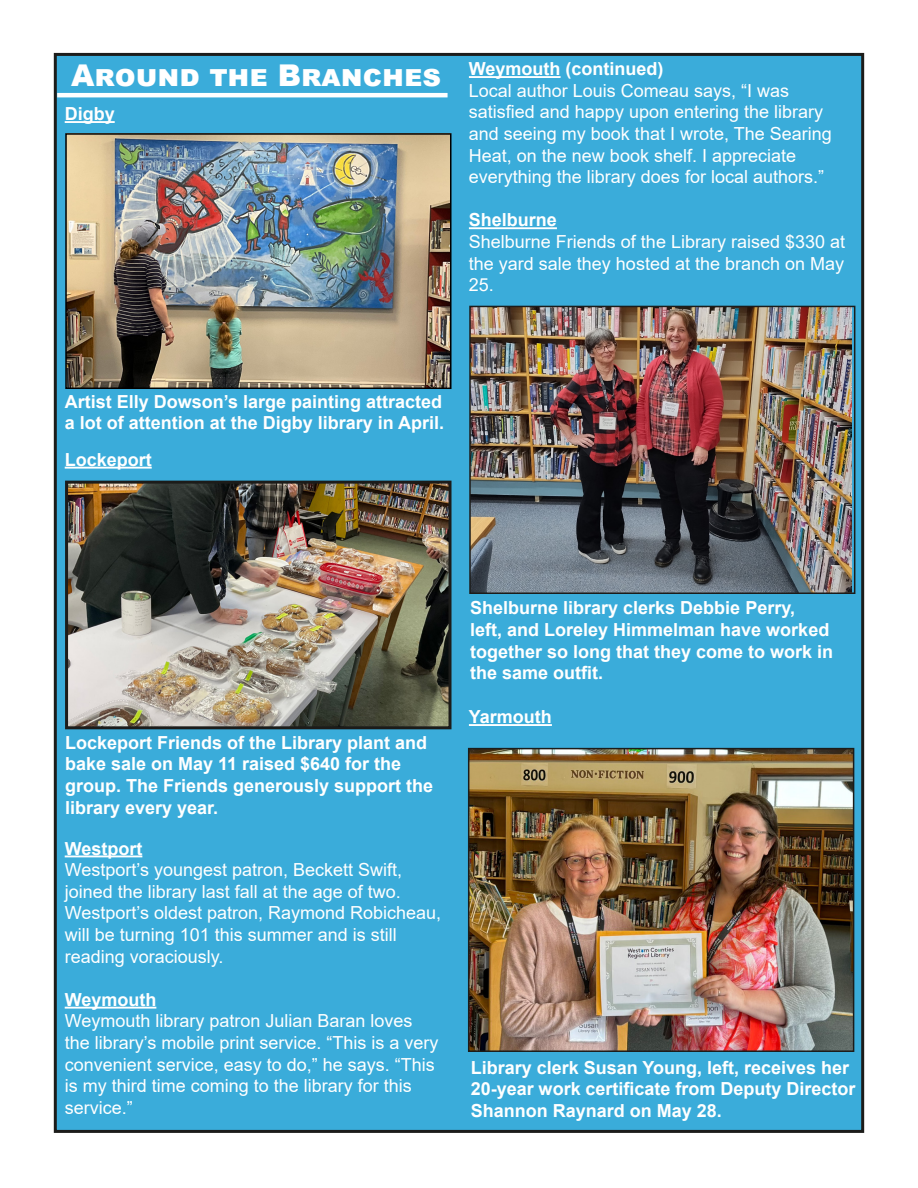
<style>
.page{position:relative;width:918px;height:1188px;background:#fff}
.page>*{position:absolute;margin:0;border:0;box-sizing:border-box;transform-origin:0 0}
.t1{font:900 30px "Arial";color:#fff}
.t2{font:18px/21.6px "Arial";color:#fff}
.t3{font:700 18px/21.6px "Arial";color:#fff}
</style>
<div class="page">
<div style="left:54px;top:53px;width:810px;height:1080px;background:#3aacda;border:3px solid #1c1c1a"></div>
<hr style="left:65px;top:121px;width:50px;height:2px;background:#fff">
<hr style="left:65px;top:467px;width:87px;height:2px;background:#fff">
<hr style="left:65px;top:856px;width:77px;height:1px;background:#fff">
<hr style="left:65px;top:1007px;width:91px;height:2px;background:#fff">
<hr style="left:469px;top:76px;width:92px;height:2px;background:#fff">
<hr style="left:469px;top:227px;width:88px;height:2px;background:#fff">
<hr style="left:469px;top:724px;width:83px;height:2px;background:#fff">
<hr style="left:57px;top:93px;width:391px;height:4px;background:#fff">
<svg style="left:65px;top:92px;width:383px;height:6px"></svg>
<img style="left:472px;top:309px;width:379px;height:282px">
<div style="left:469px;top:306px;width:386px;height:288px;border:2px solid #1c1c1a"></div>
<img style="left:471px;top:751px;width:380px;height:298px">
<div style="left:468px;top:748px;width:386px;height:304px;border:2px solid #1c1c1a"></div>
<img style="left:69px;top:485px;width:379px;height:240px">
<div style="left:65px;top:481px;width:387px;height:248px;border:3px solid #1c1c1a"></div>
<img style="left:68px;top:136px;width:381px;height:250px">
<div style="left:65px;top:133px;width:387px;height:256px;border:2px solid #000"></div>
<p class="t1" style="left:71px;top:53px;width:372px">Around the Branches</p>
<p class="t3" style="left:65px;top:103px;width:52px">Digby</p>
<p class="t3" style="left:469px;top:58px;width:196px">Weymouth (continued)</p>
<p class="t2" style="left:469px;top:80px;width:364px">Local author Louis Comeau says, “I was satisfied and happy upon entering the library and seeing my book that I wrote, The Searing Heat, on the new book shelf. I appreciate everything the library does for local authors.”</p>
<p class="t3" style="left:469px;top:209px;width:90px">Shelburne</p>
<p class="t2" style="left:469px;top:231px;width:378px;text-align:justify">Shelburne Friends of the Library raised $330 at the yard sale they hosted at the branch on May 25.</p>
<p class="t3" style="left:65px;top:391px;width:381px">Artist Elly Dowson’s large painting attracted a lot of attention at the Digby library in April.</p>
<p class="t3" style="left:65px;top:449px;width:89px">Lockeport</p>
<p class="t3" style="left:65px;top:732px;width:370px">Lockeport Friends of the Library plant and bake sale on May 11 raised $640 for the group. The Friends generously support the library every year.</p>
<p class="t3" style="left:65px;top:838px;width:79px">Westport</p>
<p class="t2" style="left:65px;top:859px;width:378px">Westport’s youngest patron, Beckett Swift, joined the library last fall at the age of two.<br>Westport’s oldest patron, Raymond Robicheau, will be turning 101 this summer and is still reading voraciously.</p>
<p class="t3" style="left:65px;top:989px;width:93px">Weymouth</p>
<p class="t2" style="left:65px;top:1010px;width:375px">Weymouth library patron Julian Baran loves the library’s mobile print service. “This is a very convenient service, easy to do,” he says. “This is my third time coming to the library for this service.”</p>
<p class="t3" style="left:470px;top:597px;width:365px">Shelburne library clerks Debbie Perry,<br>left, and Loreley Himmelman have worked together so long that they come to work in the same outfit.</p>
<p class="t3" style="left:469px;top:706px;width:85px">Yarmouth</p>
<p class="t3" style="left:471px;top:1057px;width:386px">Library clerk Susan Young, left, receives her<br>20-year work certificate from Deputy Director<br>Shannon Raynard on May 28.</p>
</div>
